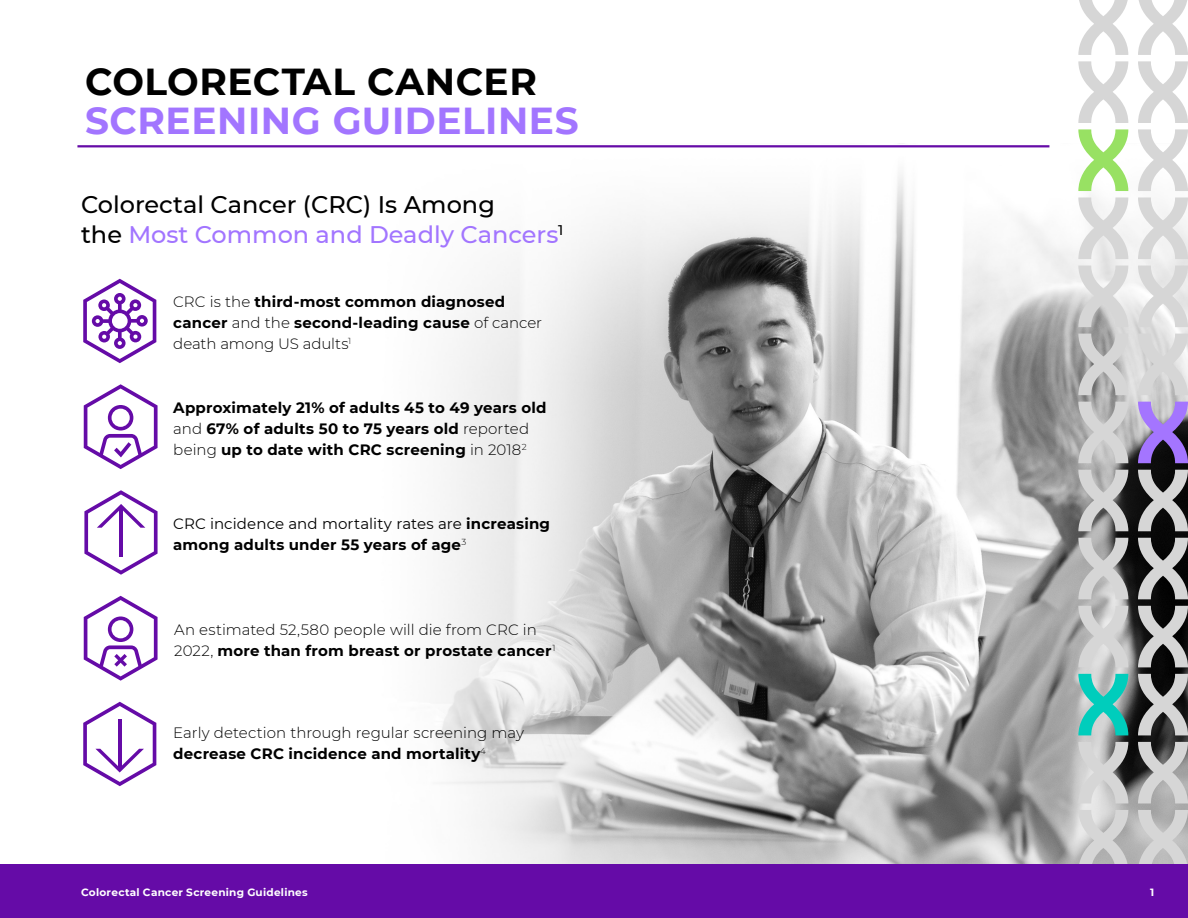
<style>
.page{position:relative;width:1188px;height:918px;background:#fff}
.page>*{position:absolute;margin:0;border:0;box-sizing:border-box;transform-origin:0 0}
.ES_Title{font:700 37.5px/39px "Montserrat";letter-spacing:.015em;color:#a275ff}
.ES_Header{font:500 24px/30px "Montserrat";color:#000}
.ES_Copy{font:700 15px/21px "Montserrat";letter-spacing:.01em;color:#000}
.ES_Copy-2{font:300 15px/21px "Montserrat";color:#000}
.t1{font:700 10.5px "Montserrat";letter-spacing:.025em;color:#fff}
.s1{color:#000}
.s2{color:#a275ff}
.s3{font-weight:300}
.s4{font-weight:400}
.s5{font-weight:700}
</style>
<div class="page">
<img style="left:235px;top:143px;width:953px;height:721px">
<svg style="left:1078px;top:470px;width:50px;height:61px;background:#afafaf"></svg>
<svg style="left:1078px;top:197px;width:50px;height:62px"></svg>
<svg style="left:1078px;top:402px;width:50px;height:61px;background:#c7c7c7"></svg>
<svg style="left:1078px;top:129px;width:50px;height:62px"></svg>
<svg style="left:1078px;top:61px;width:50px;height:62px"></svg>
<svg style="left:1078px;top:606px;width:50px;height:61px;background:#cbcbcb"></svg>
<svg style="left:1078px;top:334px;width:50px;height:61px;background:#bfbfbf"></svg>
<svg style="left:1078px;top:538px;width:50px;height:61px;background:#b7b7b7"></svg>
<svg style="left:1078px;top:266px;width:50px;height:61px;background:#d6d6d6"></svg>
<svg style="left:1078px;top:742px;width:50px;height:61px;background:#c0c0c0"></svg>
<svg style="left:1078px;top:674px;width:50px;height:61px;background:#53c3ba"></svg>
<svg style="left:1078px;top:810px;width:50px;height:54px;background:#cdcdcd"></svg>
<svg style="left:1138px;top:470px;width:50px;height:61px;background:#797979"></svg>
<svg style="left:1138px;top:197px;width:50px;height:62px"></svg>
<svg style="left:1138px;top:402px;width:50px;height:61px;background:#876db9"></svg>
<svg style="left:1138px;top:129px;width:50px;height:62px"></svg>
<svg style="left:1138px;top:61px;width:50px;height:62px"></svg>
<svg style="left:1078px;top:0;width:50px;height:55px"></svg>
<svg style="left:1138px;top:334px;width:50px;height:61px;background:#d8d8d8"></svg>
<svg style="left:1138px;top:0;width:50px;height:55px"></svg>
<svg style="left:1138px;top:606px;width:50px;height:61px;background:#797979"></svg>
<svg style="left:1138px;top:538px;width:50px;height:61px;background:#777"></svg>
<svg style="left:1138px;top:266px;width:50px;height:61px;background:#e0e0e0"></svg>
<svg style="left:1138px;top:742px;width:50px;height:61px;background:#a9a9a9"></svg>
<svg style="left:1138px;top:674px;width:50px;height:61px;background:#7f7f7f"></svg>
<svg style="left:1138px;top:810px;width:50px;height:54px;background:#c8c8c8"></svg>
<div style="left:0;top:864px;width:1188px;height:54px;background:#650ba7"></div>
<hr style="left:77px;top:145px;width:972px;height:2px;background:#650ba7">
<svg style="left:84px;top:384px;width:74px;height:85px"></svg>
<svg style="left:83px;top:279px;width:73px;height:84px"></svg>
<svg style="left:84px;top:596px;width:74px;height:85px"></svg>
<svg style="left:84px;top:490px;width:74px;height:85px"></svg>
<hr style="left:119px;top:507px;width:4px;height:50px;background:#650ba7">
<svg style="left:83px;top:702px;width:73px;height:84px"></svg>
<hr style="left:118px;top:720px;width:3px;height:49px;background:#650ba7">
<p class="ES_Title" style="left:85px;top:60px;width:495px"><span class="s1">COLORECTAL CANCER<br></span>SCREENING GUIDELINES</p>
<p class="ES_Header" style="left:81px;top:188px;width:484px">Colorectal Cancer (CRC) Is Among<br>the <span class="s2">Most Common and Deadly Cancers</span><sup>1</sup></p>
<p class="ES_Copy" style="left:173px;top:291px;width:370px"><span class="s3">CRC is the</span> third-most common diagnosed cancer <span class="s3">and the</span> second-leading cause <span class="s3">of cancer death among US adults</span><sup>1</sup></p>
<p class="ES_Copy" style="left:173px;top:396px;width:375px">Approximately 21% of adults 45 to 49 years old <span class="s3">and</span> 67% of adults 50 to 75 years old <span class="s3">reported being</span> up to date with CRC screening <span class="s3">in 2018</span><sup>2</sup></p>
<p class="ES_Copy" style="left:173px;top:513px;width:378px"><span class="s4">CRC incidence and mortality rates are</span> increasing among adults under 55 years of age<sup>3</sup></p>
<p class="ES_Copy-2" style="left:174px;top:619px;width:383px">An estimated 52,580 people will die from CRC in<br>2022, <span class="s5">more than from breast or prostate cancer</span><sup>1</sup></p>
<p class="ES_Copy-2" style="left:173px;top:722px;width:352px">Early detection through regular screening may <span class="s5">decrease CRC incidence and mortality</span><sup>4</sup></p>
<p class="t1" style="left:81px;top:885px;width:228px">Colorectal Cancer Screening Guidelines</p>
<p class="t1" style="left:1150px;top:885px;width:6px">1</p>
</div>
